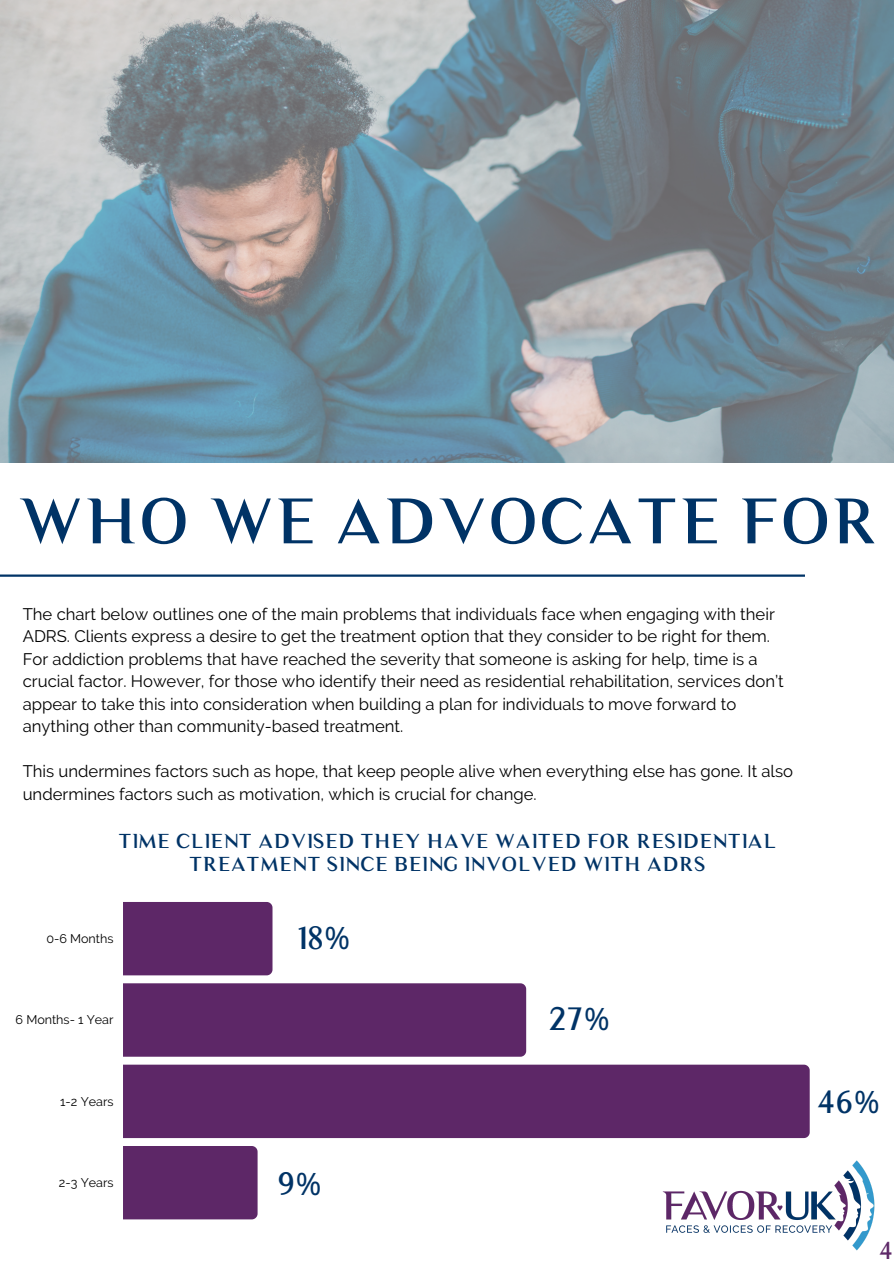
<style>
.page{position:relative;width:894px;height:1264px;background:#fff}
.page>*{position:absolute;margin:0;border:0;box-sizing:border-box;transform-origin:0 0}
.t1{font:61.2px "Luxia Medium Display";letter-spacing:.04em;color:#036}
.t2{font:30.9px "Luxia Medium Display";color:#036}
.t3{font:23.55px "Luxia Medium Display";color:#5e2968}
.t4{font:19.2px/22.5px "Luxia Medium Display";letter-spacing:.04em;color:#036;text-align:center}
.t5{font:16.65px/22.5px "Raleway";color:#000}
.t6{font:12.6px "Raleway";color:#000}
.s1{font-family:"Noto Sans"}
</style>
<div class="page">
<svg style="left:0;top:0;width:893px;height:463px;background:#81949e"></svg>
<hr style="left:0;top:574px;width:804px;height:2px;background:#036">
<div style="left:123px;top:902px;width:149px;height:73px;background:#5d2767"></div>
<div style="left:123px;top:983px;width:403px;height:73px;background:#5d2767"></div>
<div style="left:123px;top:1064px;width:686px;height:74px;background:#5d2767"></div>
<div style="left:123px;top:1146px;width:134px;height:73px;background:#5d2767"></div>
<img style="left:662px;top:1160px;width:211px;height:91px">
<p class="t1" style="left:17px;top:484px;width:860px">WHO WE ADVOCATE FOR</p>
<p class="t5" style="left:23px;top:602px;width:762px">The chart below outlines one of the main problems that individuals face when engaging with their ADRS. Clients express a desire to get the treatment option that they consider to be right for them.<br>For addiction problems that have reached the severity that someone is asking for help, time is a crucial factor. However, for those who identify their need as residential rehabilitation, services don’t appear to take this into consideration when building a plan for individuals to move forward to anything other than community-based treatment.</p>
<p class="t5" style="left:23px;top:760px;width:771px">This undermines factors such as hope, that keep people alive when everything else has gone. It also undermines factors such as motivation, which is crucial for change.</p>
<p class="t4" style="left:118px;top:829px;width:659px">TIME CLIENT ADVISED THEY HAVE WAITED FOR RESIDENTIAL<br>TREATMENT SINCE BEING INVOLVED WITH ADRS</p>
<p class="t6" style="left:46px;top:931px;width:69px">0-6 Months</p>
<p class="t6" style="left:16px;top:1012px;width:99px">6 Months- 1 Year</p>
<p class="t6" style="left:60px;top:1093px;width:55px">1-2 Years</p>
<p class="t6" style="left:59px;top:1175px;width:56px">2-3 Years</p>
<p class="t2" style="left:297px;top:918px;width:54px">18<span class="s1">%</span></p>
<p class="t2" style="left:278px;top:1164px;width:45px">9<span class="s1">%</span></p>
<p class="t2" style="left:548px;top:999px;width:63px">27<span class="s1">%</span></p>
<p class="t2" style="left:816px;top:1083px;width:64px">46<span class="s1">%</span></p>
<p class="t3" style="left:878px;top:1235px;width:15px">4</p>
</div>
